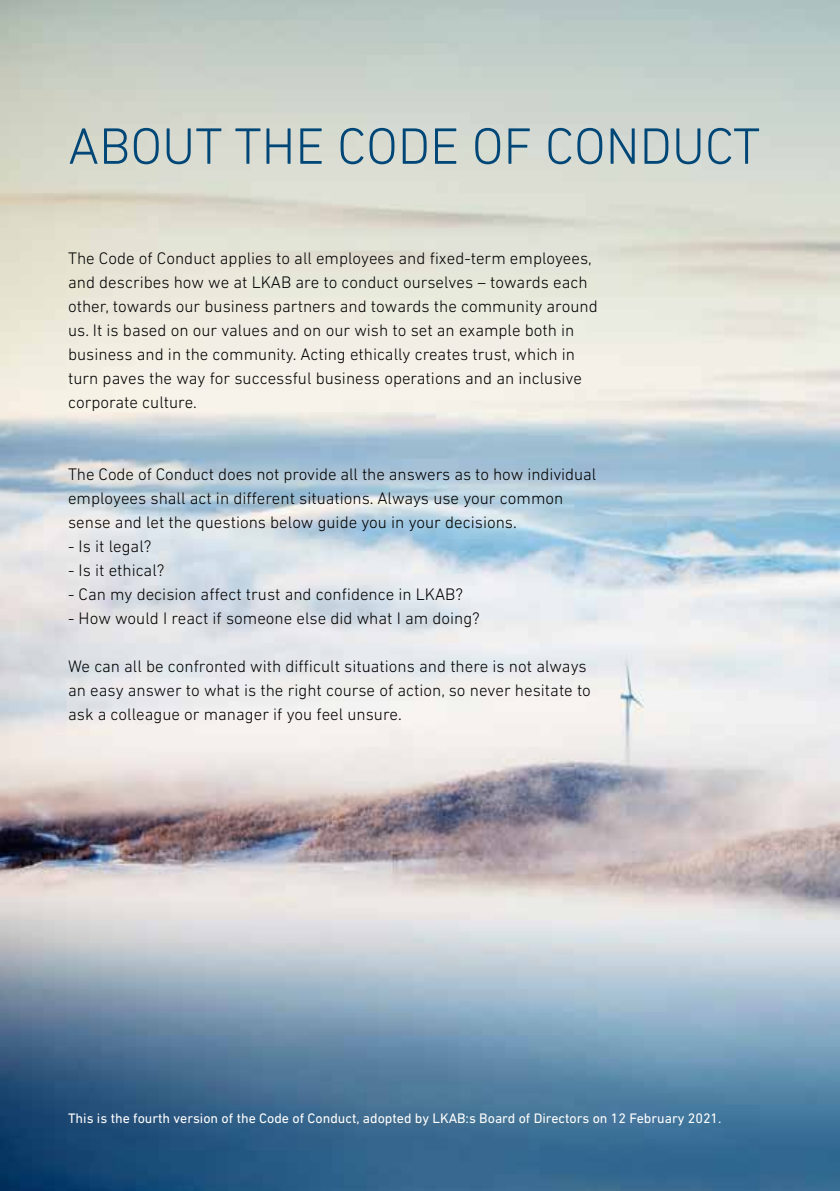
<style>
.page{position:relative;width:840px;height:1191px;background:#fff}
.page>*{position:absolute;margin:0;border:0;box-sizing:border-box;transform-origin:0 0}
.t1{font:300 52px "DIN Next LT Profor LKAB";color:#004777}
.t2{font:300 17px/24px "DIN Next LT Profor LKAB";color:#000}
.t3{font:14px "DIN Next LT Profor LKAB";color:#fff}
</style>
<div class="page">
<svg style="left:839px;top:939px;width:1px;height:14px"></svg>
<img style="left:0;top:0;width:839px;height:1191px">
<h1 class="t1" style="left:68px;top:116px;width:693px">ABOUT THE CODE OF CONDUCT</h1>
<p class="t2" style="left:68px;top:246px;width:531px">The Code of Conduct applies to all employees and fixed-term employees, and describes how we at LKAB are to conduct ourselves – towards each other, towards our business partners and towards the community around us. It is based on our values and on our wish to set an example both in business and in the community. Acting ethically creates trust, which in turn paves the way for successful business operations and an inclusive corporate culture.</p>
<p class="t2" style="left:68px;top:462px;width:529px">The Code of Conduct does not provide all the answers as to how individual employees shall act in different situations. Always use your common sense and let the questions below guide you in your decisions.</p>
<p class="t2" style="left:68px;top:534px;width:85px">- Is it legal?</p>
<p class="t2" style="left:68px;top:558px;width:98px">- Is it ethical?</p>
<p class="t2" style="left:68px;top:582px;width:396px">- Can my decision affect trust and confidence in LKAB?</p>
<p class="t2" style="left:68px;top:606px;width:413px">- How would I react if someone else did what I am doing?</p>
<p class="t2" style="left:68px;top:654px;width:524px">We can all be confronted with difficult situations and there is not always an easy answer to what is the right course of action, so never hesitate to ask a colleague or manager if you feel unsure.</p>
<p class="t3" style="left:68px;top:1110px;width:654px">This is the fourth version of the Code of Conduct, adopted by LKAB:s Board of Directors on 12 February 2021.</p>
</div>
